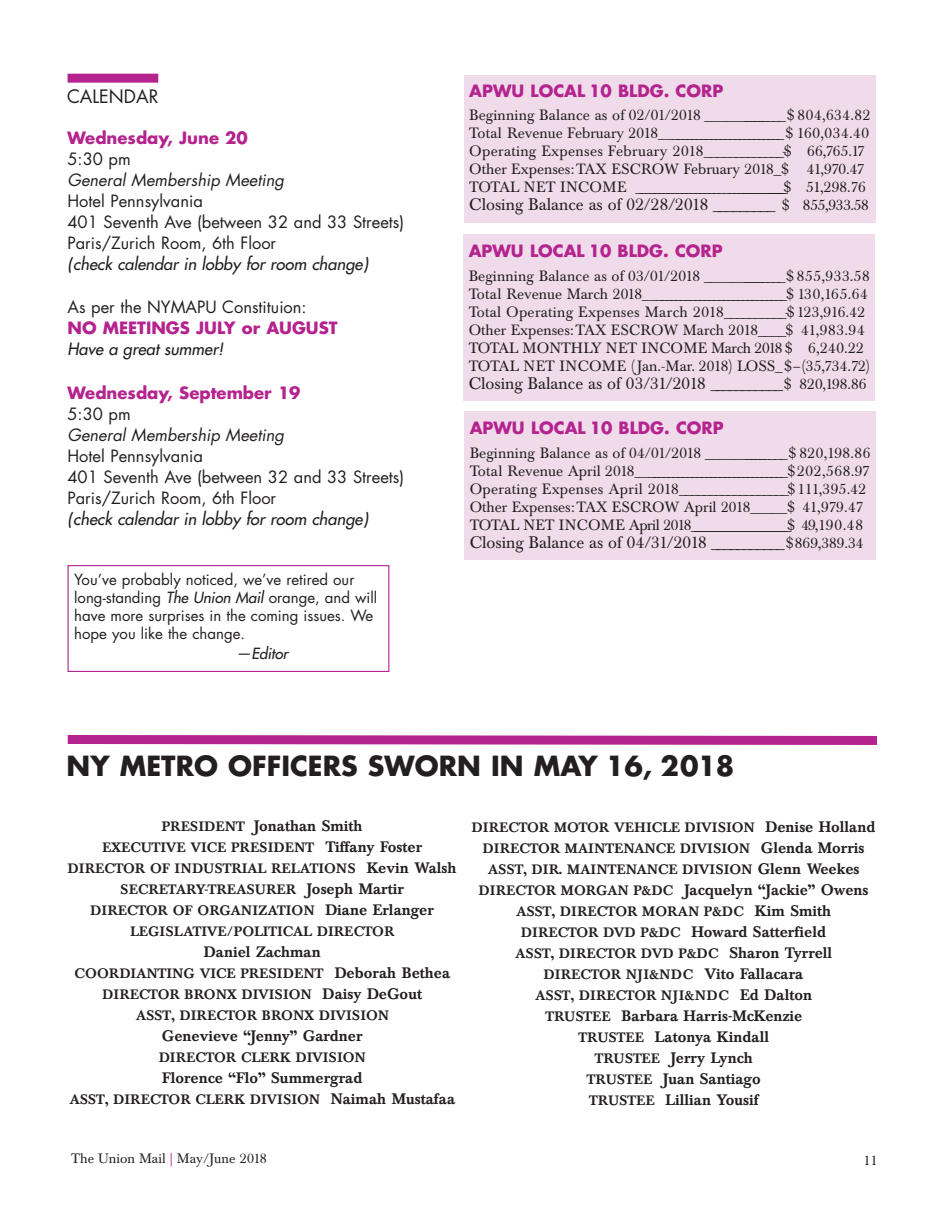
<style>
.page{position:relative;width:945px;height:1215px;background:#fff}
.page>*{position:absolute;margin:0;border:0;box-sizing:border-box;transform-origin:0 0}
.t1{font:700 27px "Futura";color:#231f20}
.t2{font:18px "Futura";color:#231f20}
.t3{font:16.5px/21px "Futura";color:#231f20}
.t4{font:16.5px "Baskerville BE";color:#231f20}
.t5{font:700 16.5px "Futura";color:#b4238e}
.t6{font:italic 16.5px "Futura";color:#231f20}
.t7{font:italic 16.5px "Futura";color:#231f20}
.t8{font:500 15px/21px "Baskerville BE";color:#231f20;text-align:center}
.t9{font:15px/18px "Futura";color:#231f20}
.t10{font:italic 15px "Futura";color:#231f20}
.t11{font:14.85px/18px "Baskerville BE";letter-spacing:.01em;color:#231f20;text-align:justify}
.t12{font:14.85px "Baskerville BE";letter-spacing:-.01em;color:#231f20}
.t13{font:14.7px "Baskerville BE";color:#231f20}
.t14{font:500 13.5px/21px "Baskerville BE";letter-spacing:.02em;color:#231f20;text-align:center}
.t15{font:13.5px "Baskerville BE";color:#231f20}
.s1{font-size:14.7px}
.s2{font-size:14.85px}
.s3{font-style:italic}
.s4{font-size:13.5px}
.s5{font-size:15px}
.s6{color:#b4238e}
</style>
<div class="page">
<div style="left:68px;top:74px;width:90px;height:9px;background:#b4238e"></div>
<svg style="left:67px;top:735px;width:810px;height:10px"></svg>
<div style="left:464px;top:75px;width:412px;height:148px;background:#efdbea"></div>
<div style="left:463px;top:234px;width:412px;height:167px;background:#efdbea"></div>
<div style="left:464px;top:411px;width:412px;height:148px;background:#efdbea"></div>
<div style="left:68px;top:565px;width:321px;height:107px;border:1px solid #b4238e"></div>
<p class="t2" style="left:67px;top:88px;width:93px">CALENDAR</p>
<p class="t5" style="left:469px;top:83px;width:255px">APWU LOCAL 10 BLDG. CORP</p>
<p class="t11" style="left:469px;top:108px;width:403px">Beginning Balance as of 02/01/2018 ______________$ <span class="s1">804,634.82<br></span>Total Revenue February 2018_________________________$ <span class="s1">160,034.40<br></span>Operating Expenses February 2018_____________-$ <span class="s1">66,765.17</span></p>
<p class="t13" style="left:469px;top:163px;width:397px">Other Expenses:TAX ESCROW February 2018_$ 41,970.47</p>
<p class="t11" style="left:469px;top:180px;width:398px">TOTA L N E T I N C O M E ____________________________________$ <span class="s1">51, 2 9 8 . 76</span></p>
<p class="t4" style="left:469px;top:198px;width:401px">Closing Balance as of 02/28/2018 _________ <span class="s2">$</span> <span class="s1">855,933.58</span></p>
<p class="t5" style="left:469px;top:244px;width:255px">APWU LOCAL 10 BLDG. CORP</p>
<p class="t11" style="left:469px;top:268px;width:403px;text-align:left">Beginning Balance as of 03/01/2018 ______________$ <span class="s1">855,933.58<br></span>Total Revenue March 2018_____________________________$ <span class="s1">130,165.64<br></span>Total Operating Expenses March 2018__________-$<span class="s1">123,916.42</span></p>
<p class="t13" style="left:469px;top:324px;width:397px">Other Expenses:TAX ESCROW March 2018____$ 41,983.94</p>
<p class="t11" style="left:469px;top:340px;width:403px">TOTAL MONTHLY NET INCOME March 2018 $ 6,240.22<br>TOTAL NET INCOME (Jan.-Mar. 2018) LOSS_$–(35,734.72)</p>
<p class="t4" style="left:469px;top:377px;width:399px">Closing Balance as of 03/31/2018 ___________<span class="s2">$</span> <span class="s1">820,198.86</span></p>
<p class="t5" style="left:470px;top:421px;width:255px">APWU LOCAL 10 BLDG. CORP</p>
<p class="t11" style="left:470px;top:445px;width:402px">Beginning Balance as of 04/01/2018 ______________$ <span class="s1">820,198.86<br></span>Total Revenue April 2018_______________________________$ <span class="s1">202,568.97<br></span>Operating Expenses April 2018__________________$<span class="s1">111,395.42</span></p>
<p class="t13" style="left:470px;top:501px;width:395px">Other Expenses:TAX ESCROW April 2018_____$ 41,979.47</p>
<p class="t12" style="left:470px;top:519px;width:395px">TOTAL NET INCOME April 2018_____________________________$ 49,190.48</p>
<p class="t4" style="left:470px;top:536px;width:395px">Closing Balance as of 04/31/2018 ___________<span class="s2">$</span><span class="s1">869,389.34</span></p>
<p class="t5" style="left:68px;top:130px;width:182px">Wednesday, June 20</p>
<p class="t3" style="left:68px;top:150px;width:65px">5:30 pm</p>
<p class="t7" style="left:67px;top:172px;width:218px">General Membership Meeting</p>
<p class="t3" style="left:67px;top:192px;width:338px">Hotel Pennsylvania<br>401 Seventh Ave (between 32 and 33 Streets)<br>Paris/Zurich Room, 6th Floor</p>
<p class="t6" style="left:67px;top:256px;width:302px">(check calendar in lobby for room change)</p>
<p class="t3" style="left:68px;top:298px;width:241px">As per the NYMAPU Constituion:</p>
<p class="t5" style="left:68px;top:321px;width:272px">NO MEETINGS JULY or AUGUST</p>
<p class="t6" style="left:68px;top:341px;width:157px">Have a great summer!</p>
<p class="t5" style="left:68px;top:385px;width:235px">Wednesday, September 19</p>
<p class="t3" style="left:68px;top:405px;width:65px">5:30 pm</p>
<p class="t7" style="left:67px;top:427px;width:218px">General Membership Meeting</p>
<p class="t3" style="left:67px;top:447px;width:338px">Hotel Pennsylvania<br>401 Seventh Ave (between 32 and 33 Streets)<br>Paris/Zurich Room, 6th Floor</p>
<p class="t6" style="left:67px;top:511px;width:302px">(check calendar in lobby for room change)</p>
<p class="t9" style="left:74px;top:572px;width:305px">You’ve probably noticed, we’ve retired our long-standing <span class="s3">The Union Mail</span> orange, and will have more surprises in the coming issues. We hope you like the change.</p>
<p class="t10" style="left:236px;top:646px;width:54px">—Editor</p>
<h1 class="t1" style="left:67px;top:753px;width:669px">NY METRO OFFICERS SWORN IN MAY 16, 2018</h1>
<p class="t8" style="left:162px;top:817px;width:202px"><span class="s4">PRESIDENT</span> Jonathan Smith</p>
<p class="t14" style="left:68px;top:839px;width:390px">EXECUTIVE VICE PRESIDENT <span class="s5">Tiffany Foster </span>DIRECTOR OF INDUSTRIAL RELATIONS <span class="s5">Kevin Walsh </span>SECRETARY-TREASURER <span class="s5">Joseph Martir<br></span>DIRECTOR OF ORGANIZATION <span class="s5">Diane Erlanger </span>LEGISLATIVE/POLITICAL DIRECTOR</p>
<p class="t8" style="left:204px;top:943px;width:119px">Daniel Zachman</p>
<p class="t14" style="left:74px;top:965px;width:377px">COORDIANTING VICE PRESIDENT <span class="s5">Deborah Bethea<br></span>DIRECTOR BRONX DIVISION <span class="s5">Daisy DeGout<br></span>ASST, DIRECTOR BRONX DIVISION</p>
<p class="t8" style="left:162px;top:1027px;width:202px">Genevieve “Jenny” Gardner</p>
<p class="t14" style="left:159px;top:1049px;width:208px">DIRECTOR CLERK DIVISION</p>
<p class="t8" style="left:162px;top:1069px;width:202px">Florence “Flo” Summergrad</p>
<p class="t14" style="left:69px;top:1091px;width:387px">ASST, DIRECTOR CLERK DIVISION <span class="s5">Naimah Mustafaa</span></p>
<p class="t14" style="left:472px;top:819px;width:405px">DIRECTOR MOTOR VEHICLE DIVISION <span class="s5">Denise Holland<br></span>DIRECTOR MAINTENANCE DIVISION <span class="s5">Glenda Morris<br></span>ASST, DIR. MAINTENANCE DIVISION <span class="s5">Glenn Weekes</span></p>
<p class="t8" style="left:479px;top:882px;width:391px"><span class="s4">DIRECTOR MORGAN P&amp;DC</span> Jacquelyn “Jackie” Owens</p>
<p class="t14" style="left:516px;top:903px;width:317px">ASST, DIRECTOR MORAN P&amp;DC <span class="s5">Kim Smith</span></p>
<p class="t8" style="left:521px;top:924px;width:306px"><span class="s4">DIRECTOR DVD P&amp;DC</span> Howard Satterfield</p>
<p class="t14" style="left:515px;top:945px;width:318px">ASST, DIRECTOR DVD P&amp;DC <span class="s5">Sharon Tyrrell<br></span>DIRECTOR NJI&amp;NDC <span class="s5">Vito Fallacara<br></span>ASST, DIRECTOR NJI&amp;NDC <span class="s5">Ed Dalton</span></p>
<p class="t8" style="left:545px;top:1008px;width:259px"><span class="s4">TRUSTEE</span> Barbara Harris-McKenzie<br><span class="s4">TRUSTEE</span> Latonya Kindall<br><span class="s4">TRUSTEE</span> Jerry Lynch<br><span class="s4">TRUSTEE</span> Juan Santiago<br><span class="s4">TRUSTEE</span> Lillian Yousif</p>
<p class="t15" style="left:71px;top:1153px;width:197px">The Union Mail <span class="s6">|</span> May/June 2018</p>
<p class="t15" style="left:863px;top:1155px;width:16px">11</p>
</div>
